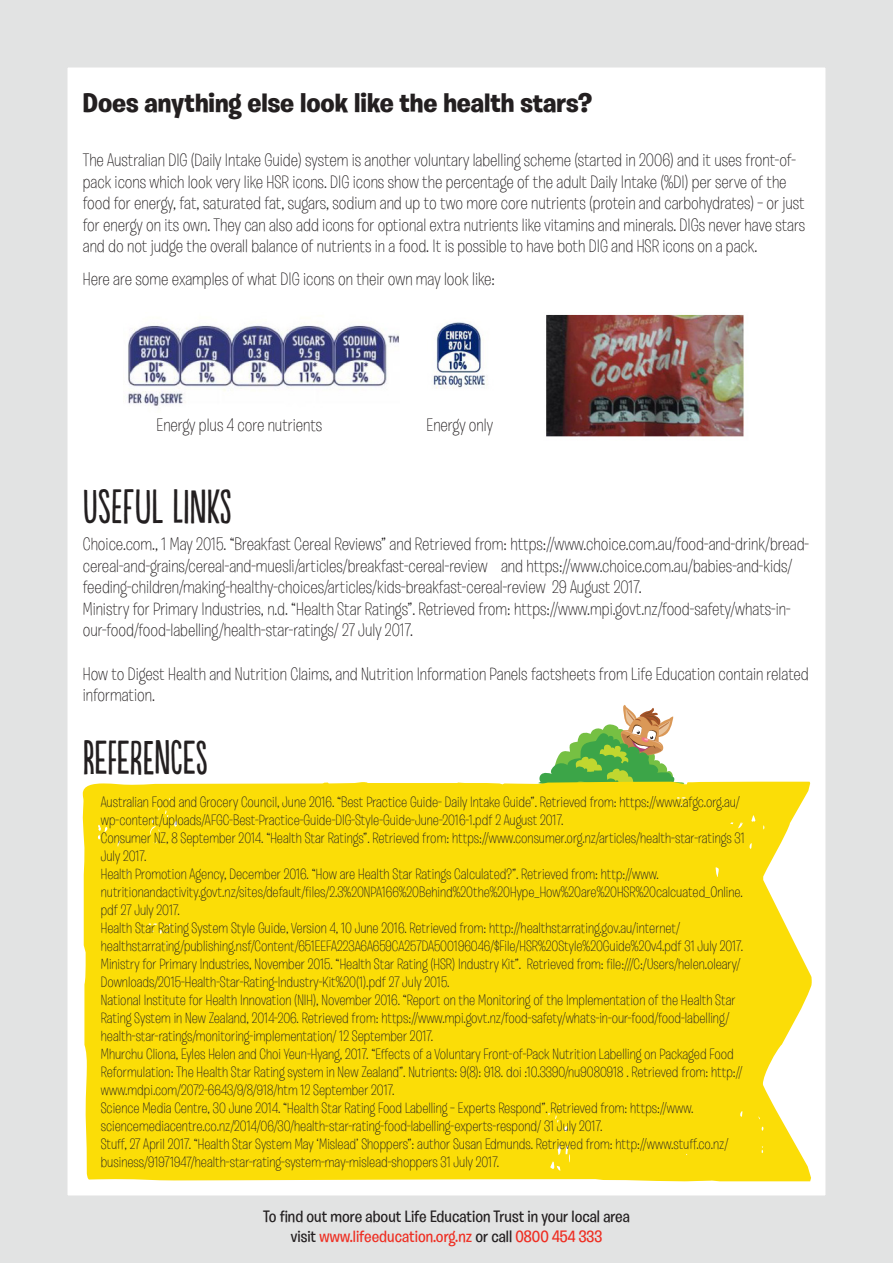
<style>
.page{position:relative;width:893px;height:1263px;background:#fff}
.page>*{position:absolute;margin:0;border:0;box-sizing:border-box;transform-origin:0 0}
.t1{font:45px "Populaire";color:#231f20}
.t2{font:700 27px "Burbank Big";color:#231f20}
.t3{font:300 18px/21.6px "Burbank Big";color:#231f20}
.t4{font:500 16.5px "Burbank Big";color:#231f20}
.t5{font:500 16.5px "Burbank Big";color:#ee2e22}
.t6{font:300 15px/18px "Burbank Big";color:#231f20}
.s1{color:#231f20}
</style>
<div class="page">
<svg style="left:539px;top:705px;width:136px;height:77px"></svg>
<div style="left:0;top:0;width:893px;height:1263px;border:68px solid #e2e3e3"></div>
<svg style="left:715px;top:782px;width:97px;height:399px;fill:#fbdd07"></svg>
<div style="left:83px;top:782px;width:632px;height:399px;background:#fbdd07"></div>
<img style="left:128px;top:314px;width:616px;height:123px">
<p class="t2" style="left:83px;top:86px;width:511px">Does anything else look like the health stars?</p>
<p class="t3" style="left:83px;top:149px;width:724px">The Australian DIG (Daily Intake Guide) system is another voluntary labelling scheme (started in 2006) and it uses front-of&shy;pack icons which look very like HSR icons. DIG icons show the percentage of the adult Daily Intake (%DI) per serve of the food for energy, fat, saturated fat, sugars, sodium and up to two more core nutrients (protein and carbohydrates) – or just for energy on its own. They can also add icons for optional extra nutrients like vitamins and minerals. DIGs never have stars and do not judge the overall balance of nutrients in a food. It is possible to have both DIG and HSR icons on a pack.</p>
<p class="t3" style="left:83px;top:268px;width:414px">Here are some examples of what DIG icons on their own may look like:</p>
<p class="t3" style="left:157px;top:414px;width:167px">Energy plus 4 core nutrients</p>
<p class="t3" style="left:427px;top:414px;width:68px">Energy only</p>
<p class="t1" style="left:83px;top:482px;width:150px">USEFUL LINKS</p>
<p class="t3" style="left:83px;top:533px;width:728px">Choice.com., 1 May 2015. “Breakfast Cereal Reviews” and Retrieved from: https://www.choice.com.au/food-and-drink/bread&shy;cereal-and-grains/cereal-and-muesli/articles/breakfast-cereal-review and https://www.choice.com.au/babies-and-kids/ feeding-children/making-healthy-choices/articles/kids-breakfast-cereal-review 29 August 2017.</p>
<p class="t3" style="left:83px;top:598px;width:709px">Ministry for Primary Industries, n.d. “Health Star Ratings”. Retrieved from: https://www.mpi.govt.nz/food-safety/whats-in&shy;our-food/food-labelling/health-star-ratings/ 27 July 2017.</p>
<p class="t3" style="left:83px;top:663px;width:728px">How to Digest Health and Nutrition Claims, and Nutrition Information Panels factsheets from Life Education contain related information.</p>
<p class="t1" style="left:83px;top:733px;width:127px">REFERENCES</p>
<p class="t6" style="left:101px;top:793px;width:641px">Australian Food and Grocery Council, June 2016. “Best Practice Guide- Daily Intake Guide”. Retrieved from: https://www.afgc.org.au/ wp-content/uploads/AFGC-Best-Practice-Guide-DIG-Style-Guide-June-2016-1.pdf 2 August 2017.</p>
<p class="t6" style="left:101px;top:829px;width:646px">Consumer NZ, 8 September 2014. “Health Star Ratings”. Retrieved from: https://www.consumer.org.nz/articles/health-star-ratings 31<br>July 2017.</p>
<p class="t6" style="left:101px;top:865px;width:644px">Health Promotion Agency, December 2016. “How are Health Star Ratings Calculated?”. Retrieved from: http://www. nutritionandactivity.govt.nz/sites/default/files/2.3%20NPA166%20Behind%20the%20Hype_How%20are%20HSR%20calcuated_Online. pdf 27 July 2017.</p>
<p class="t6" style="left:101px;top:919px;width:644px">Health Star Rating System Style Guide, Version 4, 10 June 2016. Retrieved from: http://healthstarrating.gov.au/internet/ healthstarrating/publishing.nsf/Content/651EEFA223A6A659CA257DA500196046/$File/HSR%20Style%20Guide%20v4.pdf 31 July 2017.</p>
<p class="t6" style="left:101px;top:955px;width:641px">Ministry for Primary Industries, November 2015. “Health Star Rating (HSR) Industry Kit”. Retrieved from: file:///C:/Users/helen.oleary/<br>Downloads/2015-Health-Star-Rating-Industry-Kit%20(1).pdf 27 July 2015.</p>
<p class="t6" style="left:101px;top:991px;width:636px">National Institute for Health Innovation (NIH), November 2016. “Report on the Monitoring of the Implementation of the Health Star<br>Rating System in New Zealand, 2014-206. Retrieved from: https://www.mpi.govt.nz/food-safety/whats-in-our-food/food-labelling/ health-star-ratings/monitoring-implementation/ 12 September 2017.</p>
<p class="t6" style="left:101px;top:1045px;width:643px">Mhurchu Cliona, Eyles Helen and Choi Yeun-Hyang, 2017. “Effects of a Voluntary Front-of-Pack Nutrition Labelling on Packaged Food<br>Reformulation: The Health Star Rating system in New Zealand”. Nutrients: 9(8): 918. doi :10.3390/nu9080918 . Retrieved from: http:// www.mdpi.com/2072-6643/9/8/918/htm 12 September 2017.</p>
<p class="t6" style="left:101px;top:1099px;width:594px">Science Media Centre, 30 June 2014. “Health Star Rating Food Labelling – Experts Respond”. Retrieved from: https://www. sciencemediacentre.co.nz/2014/06/30/health-star-rating-food-labelling-experts-respond/ 31 July 2017.</p>
<p class="t6" style="left:101px;top:1135px;width:629px">Stuff, 27 April 2017. “Health Star System May ‘Mislead’ Shoppers”: author Susan Edmunds. Retrieved from: http://www.stuff.co.nz/ business/91971947/health-star-rating-system-may-mislead-shoppers 31 July 2017.</p>
<p class="t4" style="left:263px;top:1207px;width:368px">To find out more about Life Education Trust in your local area</p>
<p class="t5" style="left:291px;top:1226px;width:313px"><span class="s1">visit</span> www.lifeeducation.org.nz <span class="s1">or call</span> 0800 454 333</p>
</div>
